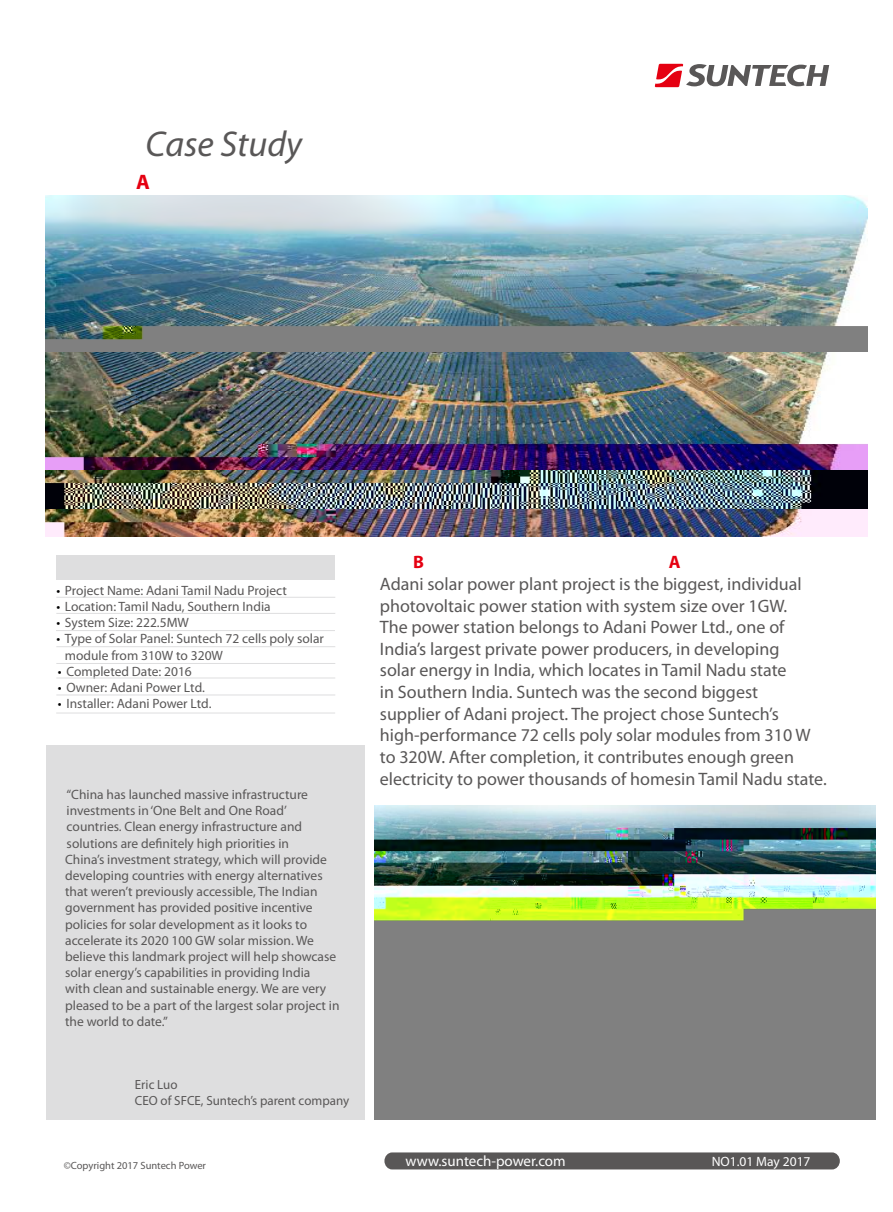
<style>
.page{position:relative;width:893px;height:1212px;background:#fff}
.page>*{position:absolute;margin:0;border:0;box-sizing:border-box;transform-origin:0 0}
.t1{font:italic 36px "Myriad Pro";color:#595757}
.t2{font:18px/21.6px "Myriad Pro";color:#595757}
.t3{font:15px "Myriad Pro";color:#fff}
.t4{font:13.5px/16.2px "Myriad Pro";color:#595757}
.t5{font:13.5px "Myriad Pro";color:#fff}
.t6{font:13.35px/15.9px "Myriad Pro";color:#595757}
.t7{font:10.5px "Myriad Pro";color:#595757}
.s1{color:#000}
</style>
<div class="page">
<svg style="left:655px;top:64px;width:174px;height:23px"></svg>
<div style="left:46px;top:745px;width:318px;height:375px;background:#dededf"></div>
<div style="left:384px;top:1152px;width:456px;height:17px;background:#595757;border-radius:8px"></div>
<hr style="left:56px;top:613px;width:279px;height:1px;background:#dededf">
<div style="left:56px;top:555px;width:279px;height:24px;background:#dededf"></div>
<hr style="left:56px;top:597px;width:279px;height:1px;background:#dededf">
<hr style="left:56px;top:630px;width:279px;height:1px;background:#dededf">
<hr style="left:56px;top:646px;width:279px;height:1px;background:#dededf">
<hr style="left:56px;top:663px;width:279px;height:1px;background:#dededf">
<hr style="left:56px;top:678px;width:279px;height:1px;background:#dededf">
<hr style="left:56px;top:695px;width:279px;height:1px;background:#dededf">
<img style="left:374px;top:805px;width:502px;height:314px">
<img style="left:46px;top:196px;width:821px;height:341px">
<hr style="left:56px;top:713px;width:279px;height:1px;background:#dededf">
<h1 class="t1" style="left:146px;top:121px;width:158px">Case Study</h1>
<p class="t4" style="left:56px;top:582px;width:232px"><span class="s1">•</span> Project Name: Adani Tamil Nadu Project</p>
<p class="t4" style="left:56px;top:598px;width:216px"><span class="s1">•</span> Location: Tamil Nadu, Southern India</p>
<p class="t4" style="left:56px;top:614px;width:134px"><span class="s1">•</span> System Size: 222.5MW</p>
<p class="t4" style="left:65px;top:631px;width:261px;text-indent:-9px"><span class="s1">•</span> Type of Solar Panel: Suntech 72 cells poly solar module from 310W to 320W</p>
<p class="t4" style="left:58px;top:663px;width:136px"><span class="s1">•</span> Completed Date: 2016</p>
<p class="t4" style="left:58px;top:679px;width:149px"><span class="s1">•</span> Owner: Adani Power Ltd.</p>
<p class="t4" style="left:58px;top:695px;width:155px"><span class="s1">•</span> Installer: Adani Power Ltd.</p>
<p class="t4" style="left:65px;top:786px;width:276px">“China has launched massive infrastructure investments in ‘One Belt and One Road’ countries. Clean energy infrastructure and solutions are definitely high priorities in<br>China’s investment strategy, which will provide developing countries with energy alternatives that weren’t previously accessible, The Indian government has provided positive incentive policies for solar development as it looks to accelerate its 2020 100 GW solar mission. We believe this landmark project will help showcase solar energy’s capabilities in providing India<br>with clean and sustainable energy. We are very pleased to be a part of the largest solar project in the world to date.”</p>
<p class="t6" style="left:135px;top:1076px;width:216px">Eric Luo<br>CEO of SFCE, Suntech’s parent company</p>
<p class="t2" style="left:380px;top:573px;width:448px">Adani solar power plant project is the biggest, individual photovoltaic power station with system size over 1GW.<br>The power station belongs to Adani Power Ltd., one of India’s largest private power producers, in developing<br>solar energy in India, which locates in Tamil Nadu state<br>in Southern India. Suntech was the second biggest<br>supplier of Adani project. The project chose Suntech’s high-performance 72 cells poly solar modules from 310 W to 320W. After completion, it contributes enough green electricity to power thousands of homesin Tamil Nadu state.</p>
<p class="t7" style="left:64px;top:1159px;width:144px">©Copyright 2017 Suntech Power</p>
<p class="t3" style="left:406px;top:1151px;width:162px">www.suntech-power.com</p>
<p class="t5" style="left:712px;top:1153px;width:100px">NO1.01 May 2017</p>
</div>
